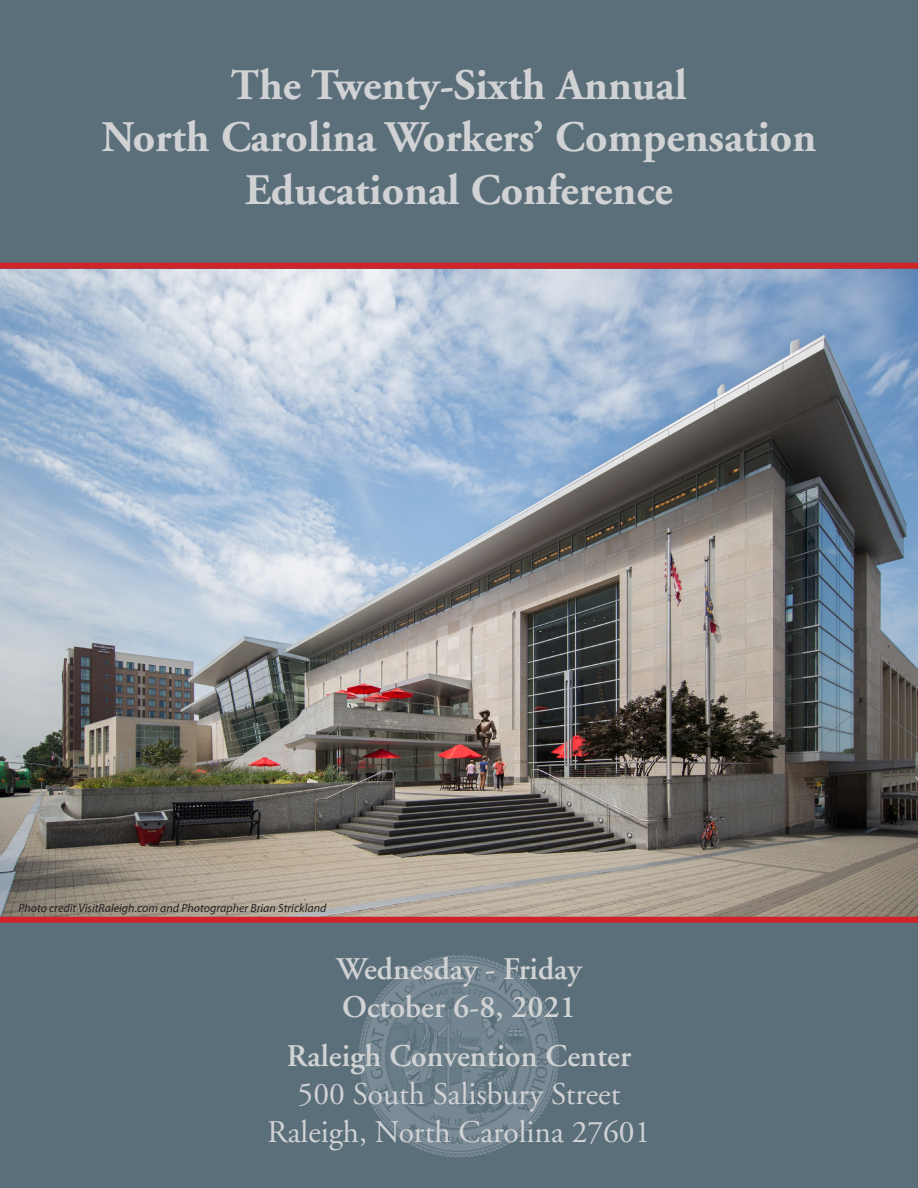
<style>
.page{position:relative;width:918px;height:1188px;background:#fff}
.page>*{position:absolute;margin:0;border:0;box-sizing:border-box;transform-origin:0 0}
.t1{font:700 43.5px "Adobe Garamond";color:#d1d2d4}
.t2{font:600 31.5px "Adobe Garamond";color:#d1d2d4}
.t3{font:31.5px "Adobe Garamond";color:#d1d2d4}
.t4{font:italic 12px "Myriad Pro";color:#231f20}
</style>
<div class="page">
<img style="left:0;top:269px;width:918px;height:648px">
<div style="left:0;top:0;width:918px;height:268px;background:#5b6f7b"></div>
<div style="left:0;top:920px;width:918px;height:268px;background:#5b6f7b"></div>
<img style="left:360px;top:955px;width:198px;height:202px">
<div style="left:0;top:263px;width:918px;height:6px;background:#d1232a"></div>
<div style="left:0;top:917px;width:918px;height:6px;background:#d1232a"></div>
<p class="t1" style="left:231px;top:62px;width:458px">The Twenty-Sixth Annual</p>
<p class="t1" style="left:102px;top:114px;width:716px">North Carolina Workers’ Compensation</p>
<p class="t1" style="left:245px;top:166px;width:429px">Educational Conference</p>
<p class="t4" style="left:18px;top:901px;width:310px">Photo credit VisitRaleigh.com and Photographer Brian Strickland</p>
<p class="t2" style="left:336px;top:951px;width:247px">Wednesday - Friday</p>
<p class="t2" style="left:342px;top:989px;width:235px">October 6-8, 2021</p>
<p class="t2" style="left:287px;top:1039px;width:346px">Raleigh Convention Center</p>
<p class="t3" style="left:298px;top:1077px;width:324px">500 South Salisbury Street</p>
<p class="t3" style="left:268px;top:1115px;width:384px">Raleigh, North Carolina 27601</p>
</div>
